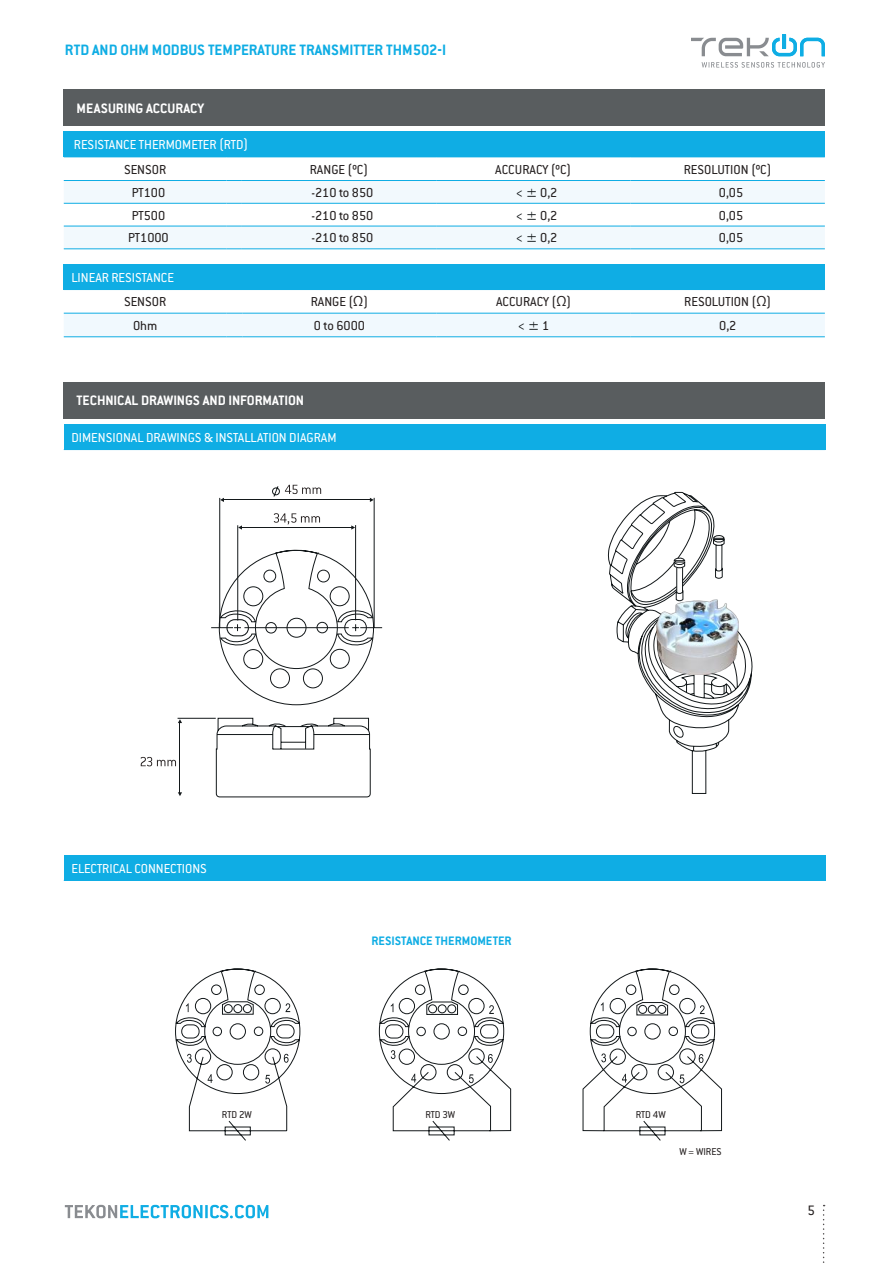
<style>
.page{position:relative;width:893px;height:1263px;background:#fff}
.page>*{position:absolute;margin:0;border:0;box-sizing:border-box;transform-origin:0 0}
.t1{font:700 16.5px "Conduit ITC Pro";color:#0fade4}
.t2{font:700 15px "Conduit ITC Pro";color:#fff}
.t3{font:15px "Conduit ITC Pro";color:#241f1f}
.t4{font:14.25px "Conduit ITC Pro";color:#241f1f}
.t5{font:14.25px "Conduit ITC Pro";color:#fff}
.t6{font:14.25px "Conduit ITC Pro";color:#13181a}
.t7{font:700 13.5px "Conduit ITC Pro";color:#0fade4}
.t8{font:10.95px "Conduit ITC Pro";color:#241f1f}
.s1{color:#13181a}
.s2{font-family:"Conduit ITC";font-weight:300;color:#13181a}
.s3{font-family:"Conduit ITC";font-weight:300}
.s4{color:#241f1f}
</style>
<div class="page">
<svg style="left:823px;top:1205px;width:2px;height:58px"></svg>
<svg style="left:65px;top:1205px;width:203px;height:13px"></svg>
<svg style="left:691px;top:34px;width:134px;height:22px"></svg>
<svg style="left:702px;top:62px;width:123px;height:6px"></svg>
<div style="left:64px;top:89px;width:761px;height:36px;background:#595d5f"></div>
<div style="left:64px;top:131px;width:761px;height:26px;background:#0fade4"></div>
<svg style="left:64px;top:181px;width:761px;height:68px;fill:#f2f9fd"></svg>
<hr style="left:64px;top:157px;width:163px;height:1px;background:#0fade4">
<svg style="left:227px;top:157px;width:15px;height:1px"></svg>
<hr style="left:242px;top:157px;width:194px;height:1px;background:#0fade4">
<hr style="left:436px;top:157px;width:194px;height:1px;background:#0fade4">
<hr style="left:630px;top:157px;width:195px;height:1px;background:#0fade4">
<hr style="left:64px;top:180px;width:163px;height:1px;background:#0fade4">
<svg style="left:227px;top:180px;width:15px;height:1px"></svg>
<hr style="left:242px;top:180px;width:194px;height:1px;background:#0fade4">
<hr style="left:436px;top:180px;width:194px;height:1px;background:#0fade4">
<hr style="left:630px;top:180px;width:195px;height:1px;background:#0fade4">
<hr style="left:64px;top:203px;width:163px;height:1px;background:#0fade4">
<svg style="left:227px;top:203px;width:15px;height:1px"></svg>
<hr style="left:242px;top:203px;width:194px;height:1px;background:#0fade4">
<hr style="left:436px;top:203px;width:194px;height:1px;background:#0fade4">
<hr style="left:630px;top:203px;width:195px;height:1px;background:#0fade4">
<hr style="left:64px;top:226px;width:163px;height:1px;background:#0fade4">
<svg style="left:227px;top:226px;width:15px;height:1px"></svg>
<hr style="left:242px;top:226px;width:194px;height:1px;background:#0fade4">
<hr style="left:436px;top:226px;width:194px;height:1px;background:#0fade4">
<hr style="left:630px;top:226px;width:195px;height:1px;background:#0fade4">
<hr style="left:64px;top:249px;width:163px;height:1px;background:#0fade4">
<svg style="left:227px;top:249px;width:15px;height:1px"></svg>
<hr style="left:242px;top:249px;width:194px;height:1px;background:#0fade4">
<hr style="left:436px;top:249px;width:194px;height:1px;background:#0fade4">
<hr style="left:630px;top:249px;width:195px;height:1px;background:#0fade4">
<div style="left:64px;top:264px;width:761px;height:26px;background:#0fade4"></div>
<div style="left:64px;top:313px;width:761px;height:24px;background:#f1f9fe"></div>
<hr style="left:242px;top:336px;width:195px;height:1px;background:#0fade4">
<hr style="left:437px;top:336px;width:194px;height:1px;background:#0fade4">
<hr style="left:631px;top:336px;width:194px;height:1px;background:#0fade4">
<div style="left:64px;top:382px;width:761px;height:36px;background:#595d5f"></div>
<div style="left:64px;top:424px;width:761px;height:26px;background:#0fade4"></div>
<div style="left:64px;top:855px;width:761px;height:25px;background:#0fade4"></div>
<hr style="left:64px;top:880px;width:761px;height:1px;background:#0fade4">
<svg style="left:211px;top:485px;width:171px;height:221px"></svg>
<svg style="left:141px;top:717px;width:230px;height:81px"></svg>
<svg style="left:608px;top:492px;width:145px;height:302px"></svg>
<img style="left:656px;top:600px;width:82px;height:75px">
<svg style="left:175px;top:968px;width:126px;height:173px"></svg>
<svg style="left:379px;top:968px;width:132px;height:173px"></svg>
<svg style="left:582px;top:968px;width:140px;height:173px"></svg>
<p class="t1" style="left:65px;top:40px;width:383px">RTD AND OHM MODBUS TEMPERATURE TRANSMITTER THM502-I</p>
<p class="t2" style="left:77px;top:99px;width:129px">MEASURING ACCURACY</p>
<p class="t5" style="left:74px;top:137px;width:176px">RESISTANCE THERMOMETER (RTD)</p>
<p class="t4" style="left:124px;top:161px;width:44px">SENSOR</p>
<p class="t4" style="left:310px;top:161px;width:60px">RANGE (ºC)</p>
<p class="t4" style="left:495px;top:161px;width:78px">ACCURACY (ºC)</p>
<p class="t4" style="left:684px;top:161px;width:89px">RESOLUTION (ºC)</p>
<p class="t4" style="left:132px;top:185px;width:35px">PT100</p>
<p class="t4" style="left:311px;top:185px;width:63px">-210 to 850</p>
<p class="t4" style="left:516px;top:185px;width:43px"><span class="s1">&lt;</span> <span class="s2">±</span> 0,2</p>
<p class="t4" style="left:719px;top:185px;width:26px">0,05</p>
<p class="t4" style="left:132px;top:207px;width:35px">PT500</p>
<p class="t4" style="left:311px;top:207px;width:63px">-210 to 850</p>
<p class="t4" style="left:516px;top:207px;width:43px"><span class="s1">&lt;</span> <span class="s2">±</span> 0,2</p>
<p class="t4" style="left:719px;top:207px;width:26px">0,05</p>
<p class="t4" style="left:128px;top:230px;width:42px">PT1000</p>
<p class="t4" style="left:311px;top:230px;width:63px">-210 to 850</p>
<p class="t4" style="left:516px;top:230px;width:43px"><span class="s1">&lt;</span> <span class="s2">±</span> 0,2</p>
<p class="t4" style="left:719px;top:230px;width:26px">0,05</p>
<p class="t5" style="left:71px;top:269px;width:104px">LINEAR RESISTANCE</p>
<p class="t4" style="left:124px;top:294px;width:44px">SENSOR</p>
<p class="t4" style="left:311px;top:294px;width:59px">RANGE (Ω)</p>
<p class="t4" style="left:496px;top:294px;width:77px">ACCURACY (Ω)</p>
<p class="t4" style="left:684px;top:294px;width:89px">RESOLUTION (Ω)</p>
<p class="t4" style="left:133px;top:318px;width:26px">Ohm</p>
<p class="t4" style="left:314px;top:318px;width:53px">0 to 6000</p>
<p class="t6" style="left:518px;top:318px;width:33px">&lt; <span class="s3">±</span> <span class="s4">1</span></p>
<p class="t4" style="left:719px;top:318px;width:19px">0,2</p>
<p class="t2" style="left:77px;top:392px;width:229px">TECHNICAL DRAWINGS AND INFORMATION</p>
<p class="t5" style="left:71px;top:429px;width:267px">DIMENSIONAL DRAWINGS &amp; INSTALLATION DIAGRAM</p>
<p class="t5" style="left:71px;top:860px;width:137px">ELECTRICAL CONNECTIONS</p>
<p class="t7" style="left:371px;top:933px;width:142px">RESISTANCE THERMOMETER</p>
<p class="t8" style="left:222px;top:1109px;width:31px">RTD 2W</p>
<p class="t8" style="left:425px;top:1109px;width:31px">RTD 3W</p>
<p class="t8" style="left:636px;top:1109px;width:31px">RTD 4W</p>
<p class="t8" style="left:679px;top:1146px;width:44px">W = WIRES</p>
<p class="t3" style="left:807px;top:1202px;width:9px">5</p>
</div>
